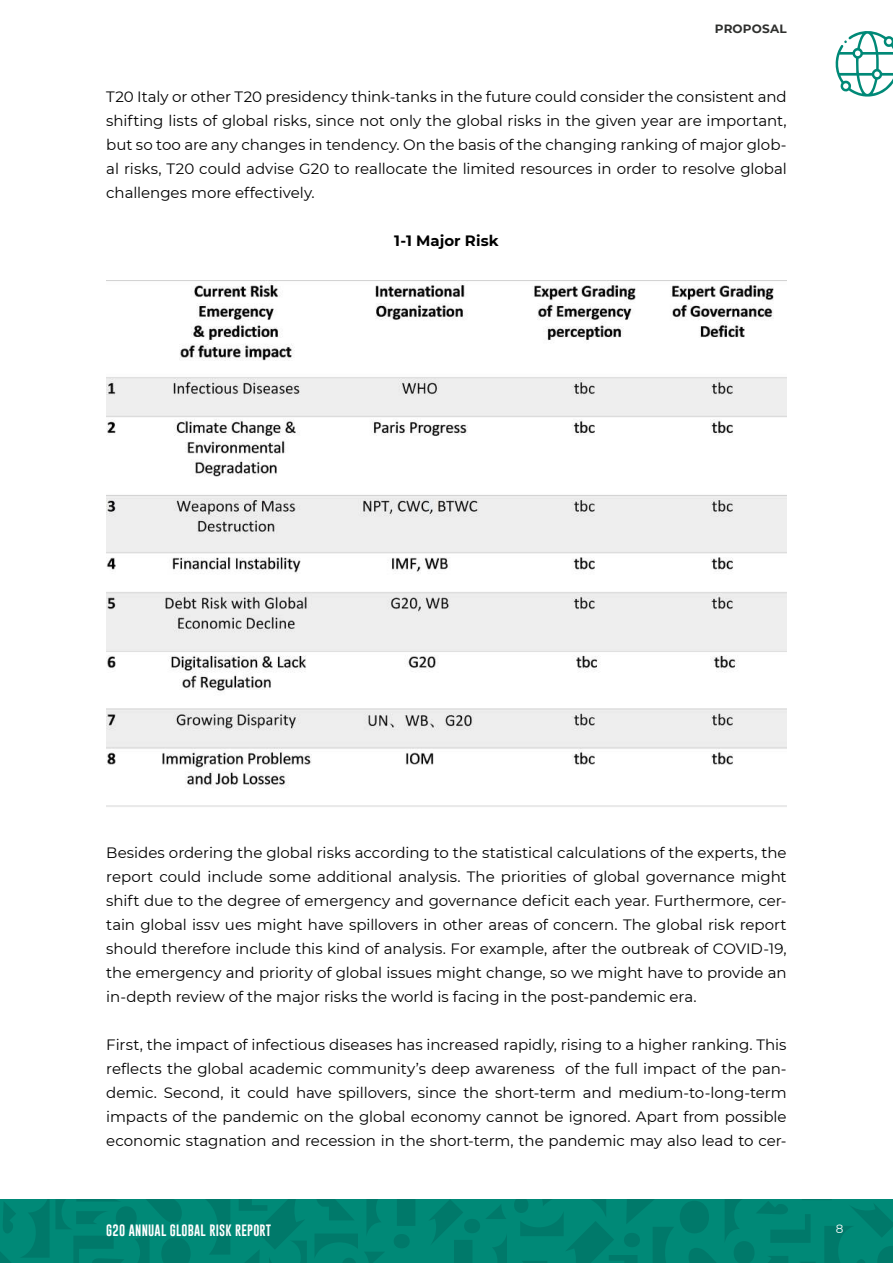
<style>
.page{position:relative;width:893px;height:1263px;background:#fff}
.page>*{position:absolute;margin:0;border:0;box-sizing:border-box;transform-origin:0 0}
.t1{font:15px/24px "Montserrat";letter-spacing:-.005em;color:#000;text-align:justify}
.t2{font:700 15px "Montserrat";letter-spacing:.005em;color:#000}
.t3{font:12px "Gobold";letter-spacing:.02em;color:#fff}
.t4{font:700 12px "Montserrat";letter-spacing:.015em;color:#2f302e}
.t5{font:12px "Montserrat";color:#fff}
</style>
<div class="page">
<img style="left:106px;top:281px;width:681px;height:526px">
<div style="left:0;top:1199px;width:893px;height:64px;background:#008977"></div>
<svg style="left:514px;top:1199px;width:379px;height:64px"></svg>
<svg style="left:430px;top:1200px;width:77px;height:63px"></svg>
<svg style="left:0;top:1199px;width:415px;height:64px"></svg>
<svg style="left:835px;top:31px;width:58px;height:66px"></svg>
<p class="t4" style="left:715px;top:23px;width:73px">PROPOSAL</p>
<p class="t1" style="left:106px;top:85px;width:682px">T20 Italy or other T20 presidency think-tanks in the future could consider the consistent and shifting lists of global risks, since not only the global risks in the given year are important, but so too are any changes in tendency. On the basis of the changing ranking of major glob&shy;al risks, T20 could advise G20 to reallocate the limited resources in order to resolve global challenges more effectively.</p>
<p class="t2" style="left:394px;top:234px;width:106px">1-1 Major Risk</p>
<p class="t1" style="left:106px;top:841px;width:682px">Besides ordering the global risks according to the statistical calculations of the experts, the report could include some additional analysis. The priorities of global governance might shift due to the degree of emergency and governance deficit each year. Furthermore, cer&shy;tain global issv ues might have spillovers in other areas of concern. The global risk report should therefore include this kind of analysis. For example, after the outbreak of COVID-19, the emergency and priority of global issues might change, so we might have to provide an in-depth review of the major risks the world is facing in the post-pandemic era.</p>
<p class="t1" style="left:106px;top:1033px;width:682px">First, the impact of infectious diseases has increased rapidly, rising to a higher ranking. This reflects the global academic community’s deep awareness of the full impact of the pan&shy;demic. Second, it could have spillovers, since the short-term and medium-to-long-term impacts of the pandemic on the global economy cannot be ignored. Apart from possible economic stagnation and recession in the short-term, the pandemic may also lead to cer-</p>
<p class="t3" style="left:106px;top:1225px;width:166px">G20 ANNUAL GLOBAL RISK REPORT</p>
<p class="t5" style="left:836px;top:1223px;width:9px">8</p>
</div>
